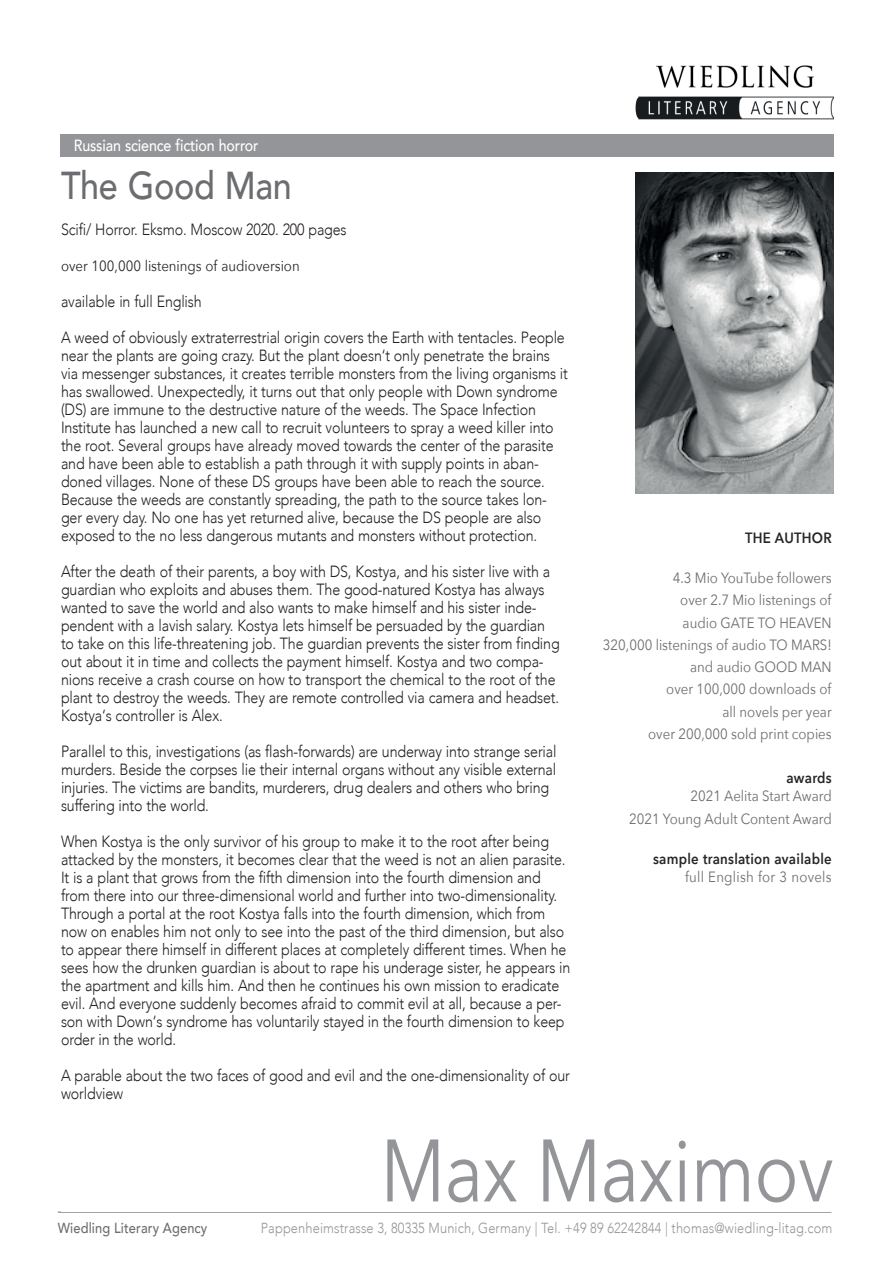
<style>
.page{position:relative;width:893px;height:1263px;background:#fff}
.page>*{position:absolute;margin:0;border:0;box-sizing:border-box;transform-origin:0 0}
.t1{font:87.45px "Avenir Next";letter-spacing:-.01em;color:#939598;scale:.83 1}
.t2{font:500 38.85px "Avenir";letter-spacing:-.01em;color:#6c6d70;scale:.88 1}
.t3{font:300 16.2px/18px "Avenir";letter-spacing:-.01em;color:#231f20;scale:.88 1}
.t4{font:500 16.2px "Avenir";letter-spacing:-.01em;color:#fff;scale:.88 1}
.t5{font:14.85px/22.2px "Avenir Next";color:#6c6d70;text-align:right;scale:.89 1}
.t6{font:600 14.85px "Avenir Next";letter-spacing:.02em;color:#282526;scale:.89 1}
.t7{font:14.85px "Avenir Next";color:#282526;scale:.89 1}
.t8{font:14.85px "Avenir Next";letter-spacing:.02em;color:#6c6d70;scale:.89 1}
.t9{font:300 14.55px "Avenir";letter-spacing:.01em;color:#939598;scale:.88 1}
.t10{font:500 14.55px "Avenir";letter-spacing:.01em;color:#6c6d70;scale:.88 1}
</style>
<div class="page">
<img style="left:629px;top:65px;width:204px;height:70px">
<div style="left:60px;top:135px;width:773px;height:22px;background:#939598"></div>
<hr style="left:58px;top:1212px;width:773px;height:1px;background:#6c6d70">
<img style="left:635px;top:173px;width:198px;height:321px">
<p class="t4" style="left:74px;top:131px;width:211px">Russian science fiction horror</p>
<h2 class="t2" style="left:61px;top:152px;width:264px">The Good Man</h2>
<p class="t3" style="left:61px;top:221px;width:326px">Scifi/ Horror. Eksmo. Moscow 2020. 200 pages</p>
<p class="t7" style="left:61px;top:253px;width:270px">over 100,000 listenings of audioversion</p>
<p class="t3" style="left:61px;top:293px;width:161px">available in full English</p>
<p class="t3" style="left:61px;top:329px;width:578px">A weed of obviously extraterrestrial origin covers the Earth with tentacles. People near the plants are going crazy. But the plant doesn‘t only penetrate the brains via messenger substances, it creates terrible monsters from the living organisms it has swallowed. Unexpectedly, it turns out that only people with Down syndrome (DS) are immune to the destructive nature of the weeds. The Space Infection Institute has launched a new call to recruit volunteers to spray a weed killer into the root. Several groups have already moved towards the center of the parasite and have been able to establish a path through it with supply points in aban&shy;doned villages. None of these DS groups have been able to reach the source.<br>Because the weeds are constantly spreading, the path to the source takes lon&shy;ger every day. No one has yet returned alive, because the DS people are also exposed to the no less dangerous mutants and monsters without protection.</p>
<p class="t3" style="left:61px;top:563px;width:568px">After the death of their parents, a boy with DS, Kostya, and his sister live with a guardian who exploits and abuses them. The good-natured Kostya has always wanted to save the world and also wants to make himself and his sister inde&shy;pendent with a lavish salary. Kostya lets himself be persuaded by the guardian to take on this life-threatening job. The guardian prevents the sister from finding out about it in time and collects the payment himself. Kostya and two compa&shy;nions receive a crash course on how to transport the chemical to the root of the plant to destroy the weeds. They are remote controlled via camera and headset.<br>Kostya‘s controller is Alex.</p>
<p class="t3" style="left:61px;top:743px;width:565px">Parallel to this, investigations (as flash-forwards) are underway into strange serial murders. Beside the corpses lie their internal organs without any visible external injuries. The victims are bandits, murderers, drug dealers and others who bring suffering into the world.</p>
<p class="t3" style="left:61px;top:833px;width:580px">When Kostya is the only survivor of his group to make it to the root after being attacked by the monsters, it becomes clear that the weed is not an alien parasite.<br>It is a plant that grows from the fifth dimension into the fourth dimension and from there into our three-dimensional world and further into two-dimensionality.<br>Through a portal at the root Kostya falls into the fourth dimension, which from now on enables him not only to see into the past of the third dimension, but also to appear there himself in different places at completely different times. When he sees how the drunken guardian is about to rape his underage sister, he appears in the apartment and kills him. And then he continues his own mission to eradicate evil. And everyone suddenly becomes afraid to commit evil at all, because a per&shy;son with Down‘s syndrome has voluntarily stayed in the fourth dimension to keep order in the world.</p>
<p class="t3" style="left:61px;top:1067px;width:580px">A parable about the two faces of good and evil and the one-dimensionality of our worldview</p>
<p class="t6" style="left:745px;top:525px;width:99px">THE AUTHOR</p>
<p class="t5" style="left:603px;top:566px;width:259px">4.3 Mio YouTube followers<br>over 2.7 Mio listenings of<br>audio GATE TO HEAVEN<br>320,000 listenings of audio TO MARS! and audio GOOD MAN<br>over 100,000 downloads of<br>all novels per year<br>over 200,000 sold print copies</p>
<p class="t6" style="left:786px;top:765px;width:52px">awards</p>
<p class="t5" style="left:629px;top:784px;width:229px">2021 Aelita Start Award<br>2021 Young Adult Content Award</p>
<p class="t6" style="left:653px;top:846px;width:202px">sample translation available</p>
<p class="t8" style="left:685px;top:864px;width:166px">full English for 3 novels</p>
<h1 class="t1" style="left:381px;top:1097px;width:547px">Max Maximov</h1>
<p class="t10" style="left:58px;top:1215px;width:171px">Wiedling Literary Agency</p>
<p class="t9" style="left:261px;top:1219px;width:651px">Pappenheimstrasse 3, 80335 Munich, Germany | Tel. +49 89 62242844 | thomas@wiedling-litag.com</p>
</div>
